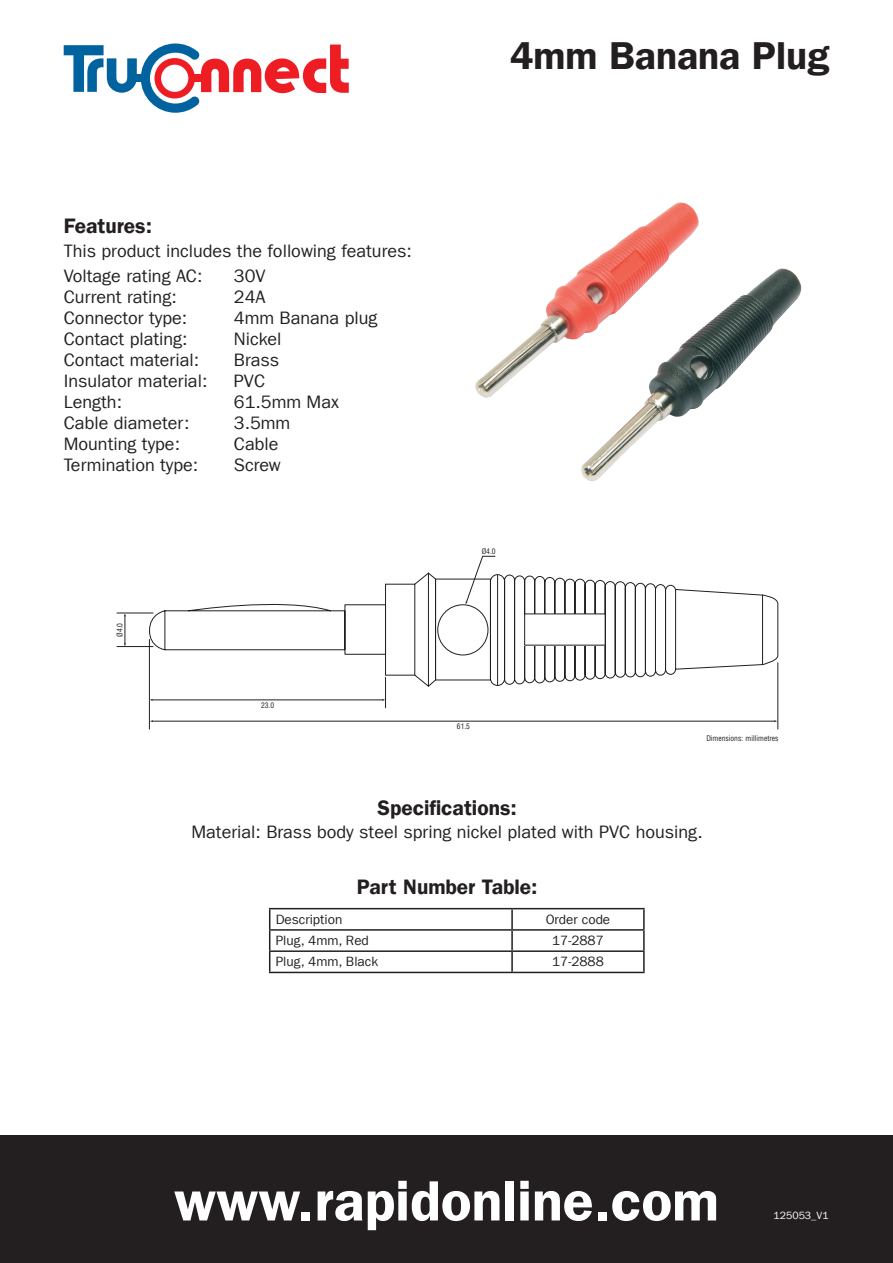
<style>
.page{position:relative;width:893px;height:1263px;background:#fff}
.page>*{position:absolute;margin:0;border:0;box-sizing:border-box;transform-origin:0 0}
.t1{font:57px "Franklin Gothic LT Com Dm";color:#fff}
.t2{font:39px "Franklin Gothic LT Com Dm";color:#231f20}
.t3{font:21px "Franklin Gothic LT Com Dm";color:#231f20}
.t4{font:18px/25.2px "Franklin Gothic LT Com";color:#231f20}
.t5{font:13.5px "Franklin Gothic LT Com";color:#231f20}
.t6{font:10.5px "Franklin Gothic LT Com";color:#fff}
.t7{font:condensed 7.5px "Helvetica";color:#201d1e}
.t8{font:condensed 7.5px "Helvetica";color:#231f20}
</style>
<div class="page">
<div style="left:0;top:1135px;width:893px;height:128px;background:#231f20"></div>
<svg style="left:64px;top:44px;width:285px;height:69px"></svg>
<div style="left:135px;top:75px;width:9px;height:7px;background:#0063a0"></div>
<div style="left:193px;top:75px;width:9px;height:7px;background:#ee1d23"></div>
<div style="left:154px;top:58px;width:41px;height:40px;border:7px solid #ee1d23;border-radius:50%"></div>
<img style="left:475px;top:202px;width:294px;height:196px">
<svg style="left:149px;top:583px;width:630px;height:103px"></svg>
<hr style="left:117px;top:613px;width:36px;height:1px;background:#231f20">
<hr style="left:117px;top:646px;width:36px;height:1px;background:#231f20">
<svg style="left:124px;top:613px;width:2px;height:33px"></svg>
<hr style="left:152px;top:700px;width:231px;height:1px;background:#231f20">
<hr style="left:152px;top:721px;width:623px;height:1px;background:#231f20">
<hr style="left:385px;top:677px;width:1px;height:31px;background:#231f20">
<hr style="left:149px;top:639px;width:1px;height:90px;background:#231f20">
<hr style="left:778px;top:663px;width:1px;height:66px;background:#231f20">
<svg style="left:414px;top:556px;width:252px;height:131px"></svg>
<hr style="left:269px;top:908px;width:243px;height:1px;background:#231f20">
<hr style="left:512px;top:908px;width:133px;height:1px;background:#231f20">
<hr style="left:511px;top:909px;width:2px;height:20px;background:#231f20">
<hr style="left:643px;top:909px;width:2px;height:20px;background:#231f20">
<hr style="left:269px;top:929px;width:243px;height:2px;background:#231f20">
<hr style="left:512px;top:929px;width:133px;height:2px;background:#231f20">
<svg style="left:511px;top:931px;width:2px;height:19px"></svg>
<svg style="left:643px;top:931px;width:2px;height:19px"></svg>
<hr style="left:269px;top:950px;width:243px;height:2px;background:#231f20">
<svg style="left:269px;top:909px;width:1px;height:63px"></svg>
<hr style="left:512px;top:950px;width:133px;height:2px;background:#231f20">
<hr style="left:511px;top:952px;width:2px;height:20px;background:#231f20">
<hr style="left:643px;top:952px;width:2px;height:20px;background:#231f20">
<hr style="left:269px;top:972px;width:243px;height:1px;background:#231f20">
<hr style="left:512px;top:972px;width:133px;height:1px;background:#231f20">
<h2 class="t2" style="left:510px;top:33px;width:321px">4mm Banana Plug</h2>
<p class="t3" style="left:64px;top:214px;width:90px">Features:</p>
<p class="t4" style="left:64px;top:238px;width:350px">This product includes the following features:<br>Voltage rating AC:</p>
<p class="t4" style="left:234px;top:263px;width:33px">30V</p>
<p class="t4" style="left:64px;top:284px;width:114px">Current rating:</p>
<p class="t4" style="left:234px;top:284px;width:33px">24A</p>
<p class="t4" style="left:64px;top:305px;width:125px">Connector type:</p>
<p class="t4" style="left:234px;top:305px;width:145px">4mm Banana plug</p>
<p class="t4" style="left:64px;top:326px;width:125px">Contact plating:</p>
<p class="t4" style="left:234px;top:326px;width:49px">Nickel</p>
<p class="t4" style="left:64px;top:347px;width:137px">Contact material:</p>
<p class="t4" style="left:234px;top:347px;width:47px">Brass</p>
<p class="t4" style="left:64px;top:368px;width:145px">Insulator material:</p>
<p class="t4" style="left:234px;top:368px;width:33px">PVC</p>
<p class="t4" style="left:64px;top:389px;width:60px">Length:</p>
<p class="t4" style="left:234px;top:389px;width:107px">61.5mm Max</p>
<p class="t4" style="left:64px;top:410px;width:127px">Cable diameter:</p>
<p class="t4" style="left:234px;top:410px;width:58px">3.5mm</p>
<p class="t4" style="left:64px;top:431px;width:118px">Mounting type:</p>
<p class="t4" style="left:234px;top:431px;width:46px">Cable</p>
<p class="t4" style="left:64px;top:452px;width:136px">Termination type:</p>
<p class="t4" style="left:234px;top:452px;width:48px">Screw</p>
<p class="t8" style="left:115px;top:637px;width:15px;rotate:-90deg">Ø4.0</p>
<p class="t8" style="left:261px;top:700px;width:15px">23.0</p>
<p class="t8" style="left:482px;top:547px;width:15px">Ø4.0</p>
<p class="t8" style="left:457px;top:722px;width:15px">61.5</p>
<p class="t7" style="left:706px;top:734px;width:74px">Dimensions: millimetres</p>
<p class="t3" style="left:377px;top:795px;width:141px">Specifications:</p>
<p class="t4" style="left:191px;top:819px;width:513px">Material: Brass body steel spring nickel plated with PVC housing.</p>
<p class="t3" style="left:357px;top:874px;width:182px">Part Number Table:</p>
<p class="t5" style="left:276px;top:911px;width:68px">Description</p>
<p class="t5" style="left:546px;top:911px;width:66px">Order code</p>
<p class="t5" style="left:276px;top:933px;width:95px">Plug, 4mm, Red</p>
<p class="t5" style="left:552px;top:933px;width:53px">17-2887</p>
<p class="t5" style="left:276px;top:954px;width:104px">Plug, 4mm, Black</p>
<p class="t5" style="left:552px;top:954px;width:53px">17-2888</p>
<h1 class="t1" style="left:174px;top:1167px;width:546px">www.rapidonline.com</h1>
<p class="t6" style="left:773px;top:1209px;width:57px">125053_V1</p>
</div>
